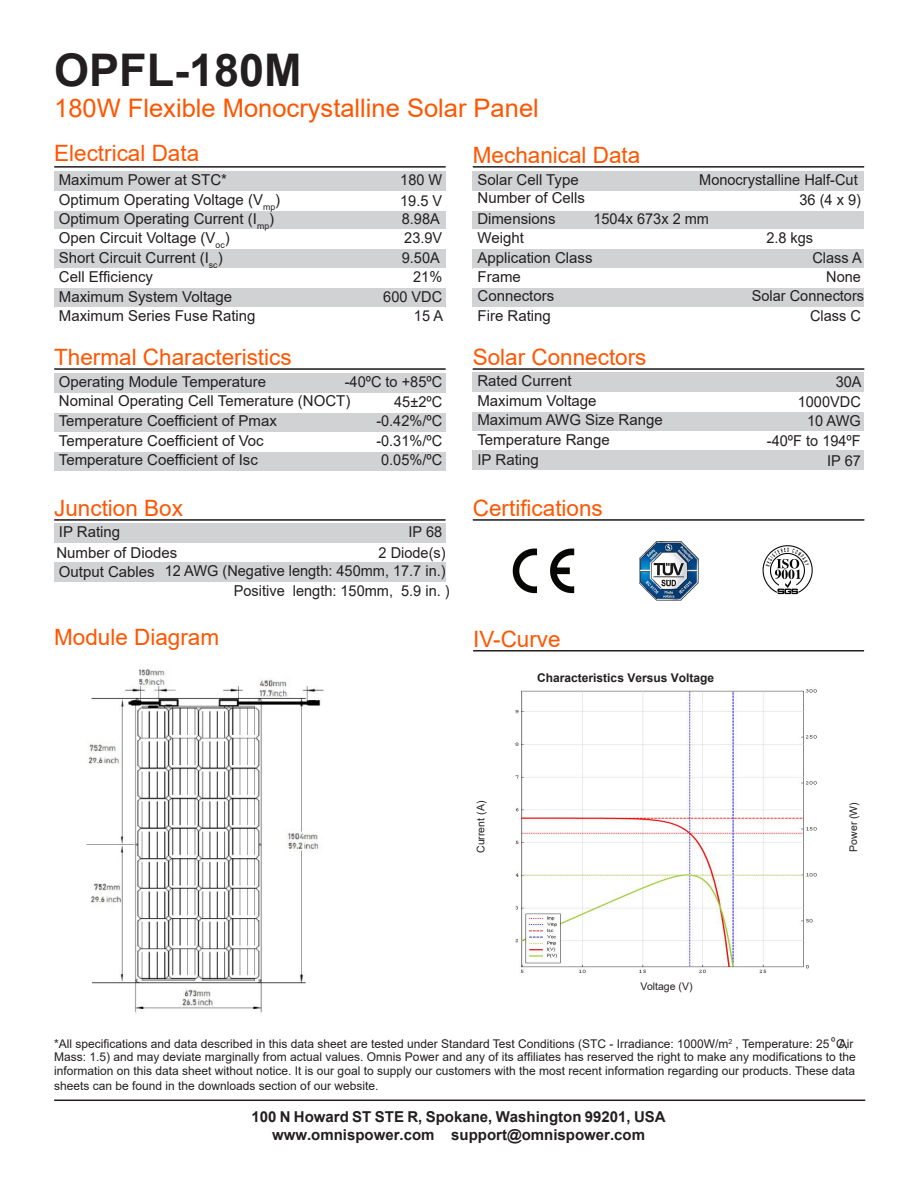
<style>
.page{position:relative;width:918px;height:1188px;background:#fff}
.page>*{position:absolute;margin:0;border:0;box-sizing:border-box;transform-origin:0 0}
.t1{font:700 45px "Arial";color:#231f20}
.t2{font:25.5px "Arial";color:#f50}
.t3{font:22.5px "Arial";color:#f50}
.t4{font:15px/19.6px "Arial";color:#231f20}
.t5{font:700 15px/18px "Arial";color:#231f20;text-align:center}
.t6{font:12px/12.3px "Arial";color:#231f20;text-align:right}
.t7{font:700 12px "Arial";color:#231f20}
.t8{font:10.5px "Arial";color:#231f20}
.s1{font-style:inherit}
</style>
<div class="page">
<hr style="left:54px;top:1100px;width:811px;height:1px;background:#231f20">
<hr style="left:54px;top:166px;width:392px;height:2px;background:#231f20">
<div style="left:54px;top:171px;width:392px;height:20px;background:#d1d2d4"></div>
<div style="left:54px;top:210px;width:391px;height:20px;background:#d1d2d4"></div>
<div style="left:54px;top:249px;width:392px;height:20px;background:#d1d2d4"></div>
<div style="left:54px;top:288px;width:392px;height:19px;background:#d1d2d4"></div>
<div style="left:54px;top:524px;width:391px;height:19px;background:#d1d2d4"></div>
<div style="left:54px;top:563px;width:392px;height:19px;background:#d1d2d4"></div>
<hr style="left:473px;top:166px;width:391px;height:2px;background:#231f20">
<div style="left:472px;top:171px;width:392px;height:20px;background:#d1d2d4"></div>
<div style="left:472px;top:210px;width:392px;height:20px;background:#d1d2d4"></div>
<div style="left:472px;top:249px;width:392px;height:20px;background:#d1d2d4"></div>
<div style="left:472px;top:288px;width:392px;height:19px;background:#d1d2d4"></div>
<hr style="left:54px;top:368px;width:392px;height:2px;background:#231f20">
<div style="left:54px;top:374px;width:392px;height:19px;background:#d1d2d4"></div>
<div style="left:54px;top:412px;width:392px;height:20px;background:#d1d2d4"></div>
<div style="left:54px;top:451px;width:391px;height:20px;background:#d1d2d4"></div>
<hr style="left:54px;top:519px;width:391px;height:2px;background:#231f20">
<div style="left:472px;top:373px;width:392px;height:19px;background:#d1d2d4"></div>
<div style="left:472px;top:412px;width:392px;height:19px;background:#d1d2d4"></div>
<div style="left:472px;top:451px;width:392px;height:19px;background:#d1d2d4"></div>
<hr style="left:473px;top:368px;width:391px;height:2px;background:#231f20">
<hr style="left:473px;top:519px;width:391px;height:2px;background:#231f20">
<hr style="left:473px;top:650px;width:391px;height:2px;background:#231f20">
<img style="left:515px;top:688px;width:302px;height:285px">
<img style="left:762px;top:545px;width:51px;height:50px">
<img style="left:512px;top:548px;width:63px;height:46px">
<img style="left:640px;top:541px;width:59px;height:59px">
<img style="left:86px;top:669px;width:238px;height:344px">
<h1 class="t1" style="left:54px;top:39px;width:249px">OPFL-180M</h1>
<h2 class="t2" style="left:54px;top:91px;width:486px">180W Flexible Monocrystalline Solar Panel</h2>
<h3 class="t3" style="left:54px;top:138px;width:147px">Electrical Data</h3>
<p class="t4" style="left:59px;top:170px;width:223px">Maximum Power at STC*<br>Optimum Operating Voltage (V<sub>mp</sub>)<br>Optimum Operating Current (I<sub>mp</sub>)<br>Open Circuit Voltage (V<sub>oc</sub>)<br>Short Circuit Current (I<sub>sc</sub>)</p>
<p class="t4" style="left:59px;top:287px;width:198px">Maximum System Voltage<br>Maximum Series Fuse Rating</p>
<h3 class="t3" style="left:473px;top:139px;width:169px">Mechanical Data</h3>
<p class="t4" style="left:477px;top:170px;width:109px;line-height:18.6px">Solar Cell Type<br>Number of Cells</p>
<p class="t4" style="left:477px;top:209px;width:117px">Dimensions<br>Weight<br>Application Class<br>Frame</p>
<p class="t4" style="left:699px;top:170px;width:160px">Monocrystalline Half-Cut</p>
<p class="t4" style="left:800px;top:189px;width:63px">36 (4 x 9)</p>
<p class="t4" style="left:593px;top:209px;width:117px">1504x 673x 2 mm</p>
<p class="t4" style="left:766px;top:228px;width:48px">2.8 kgs</p>
<p class="t4" style="left:812px;top:248px;width:51px">Class A</p>
<p class="t4" style="left:826px;top:267px;width:36px">None</p>
<p class="t4" style="left:400px;top:169px;width:44px;line-height:21px">180 W<br>19.5 V</p>
<p class="t4" style="left:402px;top:209px;width:42px">8.98A<br>23.9V<br>9.50A</p>
<p class="t4" style="left:59px;top:267px;width:96px"><span class="s1">Cell</span> Efficiency</p>
<p class="t4" style="left:383px;top:267px;width:61px;text-align:right"><span class="s1">21</span>%<br>600 VDC<br>15 A</p>
<p class="t4" style="left:478px;top:285px;width:78px;line-height:20.4px">Connectors<br>Fire Rating</p>
<p class="t4" style="left:752px;top:285px;width:114px;line-height:20.4px;text-align:right">Solar Connectors<br>Class C</p>
<h3 class="t3" style="left:54px;top:341px;width:239px">Thermal Characteristics</h3>
<p class="t4" style="left:59px;top:372px;width:293px;line-height:18.6px">Operating Module Temperature<br>Nominal Operating Cell Temerature (NOCT)</p>
<p class="t4" style="left:59px;top:411px;width:220px">Temperature Coefficient of Pmax<br>Temperature Coefficient of Voc<br>Temperature Coefficient of Isc</p>
<p class="t4" style="left:345px;top:372px;width:99px;text-align:right">-40ºC to +85ºC<br>45±2ºC -0.42%/ºC -0.31%/ºC<br>0.05%/ºC</p>
<h3 class="t3" style="left:54px;top:492px;width:130px">Junction Box</h3>
<p class="t4" style="left:59px;top:522px;width:63px">IP Rating</p>
<p class="t4" style="left:409px;top:522px;width:35px">IP 68</p>
<p class="t4" style="left:56px;top:543px;width:122px">Number of Diodes</p>
<p class="t4" style="left:59px;top:544px;width:388px;line-height:18px;text-align:right">2 Diode(s)<br>Output Cables 12 AWG (Negative length: 450mm, 17.7 in.)</p>
<p class="t4" style="left:234px;top:580px;width:217px">Positive length: 150mm, 5.9 in. )</p>
<h3 class="t3" style="left:54px;top:622px;width:167px">Module Diagram</h3>
<h3 class="t3" style="left:473px;top:341px;width:175px">Solar Connectors</h3>
<p class="t4" style="left:477px;top:371px;width:96px">Rated Current</p>
<p class="t4" style="left:836px;top:372px;width:27px">30A</p>
<p class="t4" style="left:477px;top:391px;width:121px">Maximum Voltage</p>
<p class="t4" style="left:798px;top:391px;width:65px">1000VDC</p>
<p class="t4" style="left:477px;top:410px;width:187px">Maximum AWG Size Range</p>
<p class="t4" style="left:807px;top:411px;width:55px">10 AWG</p>
<p class="t4" style="left:477px;top:430px;width:134px">Temperature Range</p>
<p class="t4" style="left:767px;top:431px;width:95px;text-align:right">-40ºF to 194ºF<br>IP 67</p>
<p class="t4" style="left:477px;top:450px;width:63px">IP Rating</p>
<h3 class="t3" style="left:473px;top:492px;width:132px">Certifications</h3>
<h3 class="t3" style="left:473px;top:623px;width:89px">IV-Curve</h3>
<p class="t7" style="left:537px;top:669px;width:178px">Characteristics Versus Voltage</p>
<p class="t8" style="left:474px;top:853px;width:53px;rotate:-90deg">Current (A)</p>
<p class="t8" style="left:846px;top:852px;width:51px;rotate:-90deg">Power (W)</p>
<p class="t8" style="left:641px;top:979px;width:53px">Voltage (V)</p>
<p class="t6" style="left:54px;top:1038px;width:803px">º Air<br>Mass: 1.5) and may deviate marginally from actual values. Omnis Power and any of its affiliates has reserved the right to make any modifications to the</p>
<p class="t6" style="left:54px;top:1064px;width:802px;line-height:14.4px;text-align:left">information on this data sheet without notice. It is our goal to supply our customers with the most recent information regarding our products. These data sheets can be found in the downloads section of our website.</p>
<p class="t6" style="left:54px;top:1038px;width:795px">*All specifications and data described in this data sheet are tested under Standard Test Conditions (STC - Irradiance: 1000W/m<sup>2</sup> , Temperature: 25 C,</p>
<p class="t5" style="left:251px;top:1108px;width:416px">100 N Howard ST STE R, Spokane, Washington 99201, USA www.omnispower.com support@omnispower.com</p>
</div>
